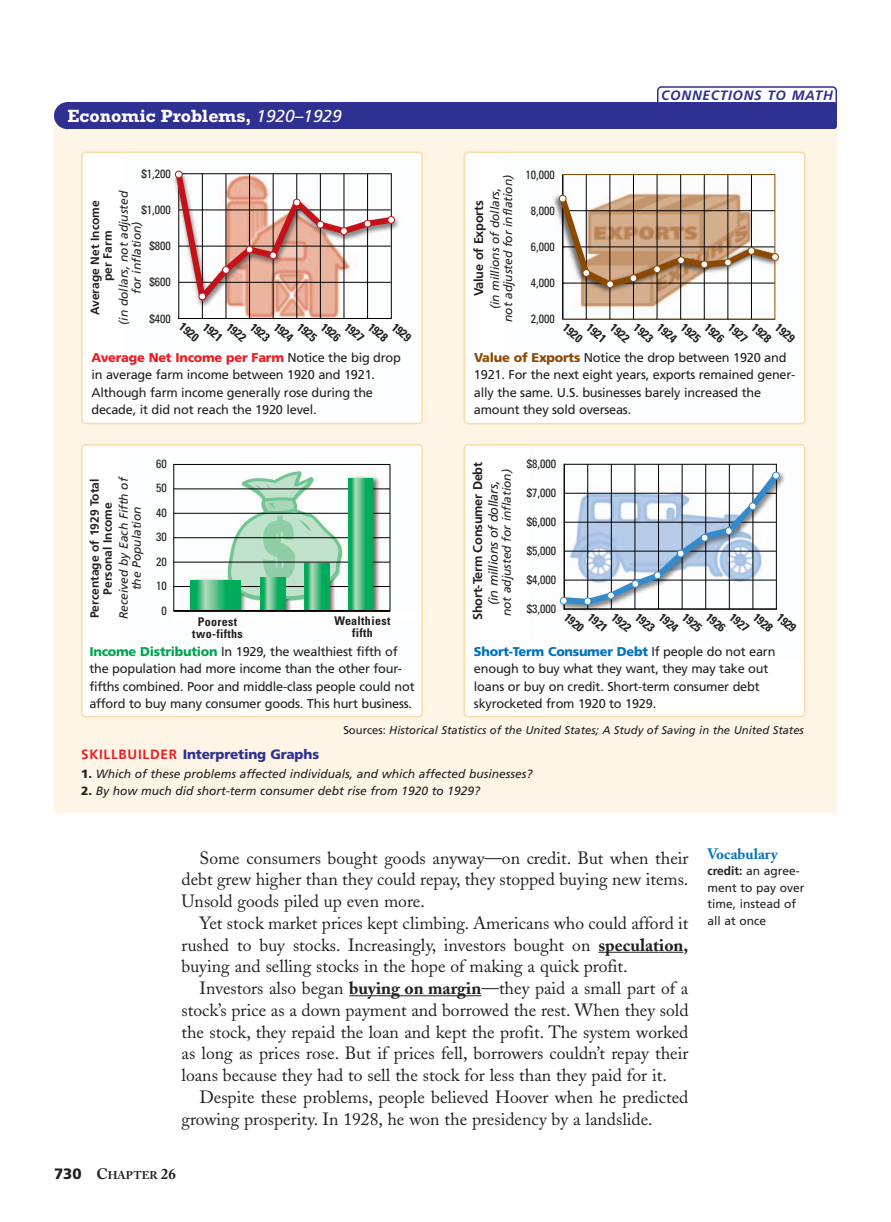
<style>
.page{position:relative;width:891px;height:1222px;background:#fff}
.page>*{position:absolute;margin:0;border:0;box-sizing:border-box;transform-origin:0 0}
.t1{font:700 18px "Rockwell";color:#fff}
.t2{font:17.7px/21.8px "Adobe Caslon";color:#231f20;text-align:justify}
.t3{font:700 15px "Adobe Caslon";color:#0072bc}
.t4{font:900 13.5px "Frutiger";letter-spacing:-.01em;color:#2e3092}
.t5{font:italic 700 13.5px "Frutiger";letter-spacing:.055em;color:#2e3092}
.t6{font:12.75px/17.2px "Frutiger";letter-spacing:-.015em;color:#231f20}
.t7{font:700 12.75px "Frutiger";letter-spacing:-.015em;color:#231f20}
.t8{font:italic 12.75px "Frutiger";letter-spacing:-.015em;color:#231f20}
.t9{font:italic 12px/12.9px "Frutiger";color:#231f20;text-align:center}
.t10{font:700 condensed 12px/12px "Univers";letter-spacing:.03em;color:#231f20;text-align:center}
.t11{font:condensed 12px "Univers";color:#231f20}
.t12{font:700 12px/12.9px "Frutiger";color:#231f20;text-align:center}
.t13{font:12px/16.5px "Frutiger";color:#231f20}
.t14{font:italic 11.25px "Frutiger";color:#231f20}
.t15{font:700 11.25px "Adobe Caslon";color:#231f20}
.s1{font-family:"Frutiger";font-weight:400;font-style:italic;font-size:17.25px}
.s2{font-weight:900;color:#ee1d23}
.s3{font-weight:900;color:#8e4900}
.s4{font-weight:900;color:#00a54f}
.s5{font-weight:900;color:#0072bc}
.s6{font-style:normal}
.s7{font-weight:700;color:#ee1d23}
.s8{font-weight:900;font-style:normal}
.s9{font-weight:700}
.s10{font-family:"Frutiger";font-weight:900;font-size:15px}
.s11{font-size:15px}
</style>
<div class="page">
<hr style="left:598px;top:952px;width:61px;height:1px;background:#231f20">
<svg style="left:659px;top:952px;width:25px;height:1px"></svg>
<svg style="left:349px;top:995px;width:27px;height:1px"></svg>
<hr style="left:376px;top:995px;width:90px;height:1px;background:#231f20">
<svg style="left:466px;top:995px;width:15px;height:1px"></svg>
<div style="left:54px;top:114px;width:783px;height:698px;background:#fef5e7"></div>
<div style="left:65px;top:102px;width:772px;height:27px;background:#2e3092;border-radius:3px"></div>
<svg style="left:54px;top:102px;width:12px;height:27px"></svg>
<svg style="left:81px;top:152px;width:342px;height:272px"></svg>
<svg style="left:81px;top:444px;width:342px;height:273px"></svg>
<div style="left:464px;top:152px;width:91px;height:272px;background:#fcfdfe"></div>
<div style="left:464px;top:444px;width:91px;height:273px;background:#fff"></div>
<svg style="left:555px;top:86px;width:282px;height:727px"></svg>
<p class="t1" style="left:68px;top:110px;width:276px">Economic Problems, <span class="s1">1920–1929</span></p>
<p class="t5" style="left:661px;top:90px;width:173px">CONNECTIONS TO MATH</p>
<p class="t11" style="left:141px;top:169px;width:31px">$1,200</p>
<p class="t9" style="left:489px;top:322px;width:148px;rotate:-90deg">(in millions of dollars,<br>not adjusted for inflation)</p>
<p class="t12" style="left:89px;top:315px;width:116px;rotate:-90deg">Average Net Income per Farm</p>
<p class="t9" style="left:118px;top:325px;width:135px;rotate:-90deg">(in dollars, not adjusted for inflation)</p>
<p class="t7" style="left:474px;top:296px;width:97px;rotate:-90deg">Value of Exports</p>
<p class="t11" style="left:141px;top:205px;width:31px">$1,000</p>
<p class="t11" style="left:149px;top:242px;width:23px">$800</p>
<p class="t11" style="left:149px;top:278px;width:23px">$600</p>
<p class="t11" style="left:149px;top:314px;width:23px">$400</p>
<p class="t10" style="left:184px;top:321px;width:23px;rotate:40deg">1920</p>
<p class="t10" style="left:208px;top:322px;width:23px;rotate:40deg">1921</p>
<p class="t10" style="left:231px;top:322px;width:23px;rotate:40deg">1922</p>
<p class="t10" style="left:255px;top:322px;width:23px;rotate:40deg">1923</p>
<p class="t10" style="left:279px;top:322px;width:23px;rotate:40deg">1924</p>
<p class="t10" style="left:302px;top:322px;width:23px;rotate:40deg">1925</p>
<p class="t10" style="left:326px;top:322px;width:23px;rotate:40deg">1926</p>
<p class="t10" style="left:349px;top:322px;width:23px;rotate:40deg">1927</p>
<p class="t10" style="left:373px;top:322px;width:23px;rotate:40deg">1928</p>
<p class="t10" style="left:397px;top:322px;width:23px;rotate:40deg">1929</p>
<p class="t11" style="left:525px;top:170px;width:31px">10,000</p>
<p class="t11" style="left:531px;top:206px;width:25px">8,000</p>
<p class="t11" style="left:531px;top:242px;width:25px">6,000</p>
<p class="t11" style="left:531px;top:279px;width:25px">4,000</p>
<p class="t11" style="left:531px;top:315px;width:25px">2,000</p>
<p class="t10" style="left:568px;top:322px;width:23px;rotate:40deg">1920</p>
<p class="t10" style="left:591px;top:322px;width:23px;rotate:40deg">1921</p>
<p class="t10" style="left:615px;top:322px;width:23px;rotate:40deg">1922</p>
<p class="t10" style="left:638px;top:322px;width:23px;rotate:40deg">1923</p>
<p class="t10" style="left:662px;top:322px;width:23px;rotate:40deg">1924</p>
<p class="t10" style="left:686px;top:322px;width:23px;rotate:40deg">1925</p>
<p class="t10" style="left:709px;top:322px;width:23px;rotate:40deg">1926</p>
<p class="t10" style="left:733px;top:322px;width:23px;rotate:40deg">1927</p>
<p class="t10" style="left:756px;top:322px;width:23px;rotate:40deg">1928</p>
<p class="t10" style="left:780px;top:322px;width:23px;rotate:40deg">1929</p>
<p class="t6" style="left:91px;top:350px;width:311px"><span class="s2">Average Net Income per Farm</span> Notice the big drop in average farm income between 1920 and 1921.<br>Although farm income generally rose during the decade, it did not reach the 1920 level.</p>
<p class="t6" style="left:474px;top:350px;width:323px"><span class="s3">Value of Exports</span> Notice the drop between 1920 and 1921. For the next eight years, exports remained gener&shy;ally the same. U.S. businesses barely increased the amount they sold overseas.</p>
<p class="t11" style="left:156px;top:459px;width:12px">60</p>
<p class="t7" style="left:472px;top:620px;width:160px;rotate:-90deg">Short-Term Consumer Debt</p>
<p class="t12" style="left:89px;top:618px;width:141px;rotate:-90deg">Percentage of 1929 Total</p>
<p class="t9" style="left:501px;top:616px;width:148px;rotate:-90deg">not adjusted for inflation)</p>
<p class="t9" style="left:118px;top:619px;width:143px;rotate:-90deg">Received by Each Fifth of the Population</p>
<p class="t8" style="left:488px;top:605px;width:127px;rotate:-90deg">(in millions of dollars,</p>
<p class="t11" style="left:156px;top:484px;width:12px">50</p>
<p class="t12" style="left:102px;top:595px;width:94px;rotate:-90deg">Personal Income</p>
<p class="t11" style="left:156px;top:508px;width:12px">40</p>
<p class="t11" style="left:156px;top:533px;width:12px">30</p>
<p class="t11" style="left:156px;top:557px;width:12px">20</p>
<p class="t11" style="left:156px;top:581px;width:12px">10</p>
<p class="t11" style="left:161px;top:606px;width:7px">0</p>
<p class="t10" style="left:334px;top:616px;width:58px">Wealthiest fifth</p>
<p class="t10" style="left:192px;top:617px;width:52px">Poorest two-fifths</p>
<p class="t11" style="left:527px;top:460px;width:31px">$8,000</p>
<p class="t11" style="left:527px;top:489px;width:31px">$7,000</p>
<p class="t11" style="left:527px;top:518px;width:31px">$6,000</p>
<p class="t11" style="left:527px;top:547px;width:31px">$5,000</p>
<p class="t11" style="left:527px;top:576px;width:31px">$4,000</p>
<p class="t11" style="left:527px;top:604px;width:31px">$3,000</p>
<p class="t10" style="left:569px;top:612px;width:23px;rotate:40deg">1920</p>
<p class="t10" style="left:593px;top:612px;width:23px;rotate:40deg">1921</p>
<p class="t10" style="left:616px;top:612px;width:23px;rotate:40deg">1922</p>
<p class="t10" style="left:640px;top:612px;width:23px;rotate:40deg">1923</p>
<p class="t10" style="left:664px;top:612px;width:23px;rotate:40deg">1924</p>
<p class="t10" style="left:687px;top:612px;width:23px;rotate:40deg">1925</p>
<p class="t10" style="left:711px;top:612px;width:23px;rotate:40deg">1926</p>
<p class="t10" style="left:734px;top:612px;width:23px;rotate:40deg">1927</p>
<p class="t10" style="left:758px;top:612px;width:23px;rotate:40deg">1928</p>
<p class="t10" style="left:782px;top:612px;width:23px;rotate:40deg">1929</p>
<p class="t6" style="left:89px;top:644px;width:327px"><span class="s4">Income Distribution</span> In 1929, the wealthiest fifth of the population had more income than the other four&shy;fifths combined. Poor and middle-class people could not afford to buy many consumer goods. This hurt business.</p>
<p class="t6" style="left:474px;top:644px;width:303px"><span class="s5">Short-Term Consumer Debt</span> If people do not earn enough to buy what they want, they may take out loans or buy on credit. Short-term consumer debt skyrocketed from 1920 to 1929.</p>
<p class="t14" style="left:343px;top:726px;width:462px"><span class="s6">Sources:</span> Historical Statistics of the United States; A Study of Saving in the United States</p>
<p class="t4" style="left:81px;top:748px;width:240px"><span class="s7">SKILLBUILDER</span> Interpreting Graphs</p>
<p class="t9" style="left:81px;top:768px;width:453px"><span class="s8">1.</span> Which of these problems affected individuals, and which affected businesses?</p>
<p class="t9" style="left:81px;top:785px;width:401px"><span class="s8">2.</span> By how much did short-term consumer debt rise from 1920 to 1929?</p>
<p class="t2" style="left:182px;top:849px;width:509px;text-indent:18px">Some consumers bought goods anyway—on credit. But when their debt grew higher than they could repay, they stopped buying new items.<br>Unsold goods piled up even more.</p>
<p class="t2" style="left:181px;top:914px;width:509px;text-indent:18px">Yet stock market prices kept climbing. Americans who could afford it rushed to buy stocks. Increasingly, investors bought on <span class="s9">speculation, </span>buying and selling stocks in the hope of making a quick profit.</p>
<p class="t2" style="left:182px;top:979px;width:509px;text-indent:18px">Investors also began <span class="s9">buying on margin</span>—they paid a small part of a stock’s price as a down payment and borrowed the rest. When they sold the stock, they repaid the loan and kept the profit. The system worked as long as prices rose. But if prices fell, borrowers couldn’t repay their loans because they had to sell the stock for less than they paid for it.</p>
<p class="t2" style="left:182px;top:1088px;width:508px;text-indent:18px">Despite these problems, people believed Hoover when he predicted growing prosperity. In 1928, he won the presidency by a landslide.</p>
<p class="t15" style="left:54px;top:1171px;width:123px"><span class="s10">730</span> <span class="s11">C</span>HAPTER <span class="s11">26</span></p>
<p class="t3" style="left:707px;top:848px;width:72px">Vocabulary</p>
<p class="t13" style="left:707px;top:864px;width:99px"><span class="s9">credit:</span> an agree&shy;ment to pay over time, instead of all at once</p>
</div>
